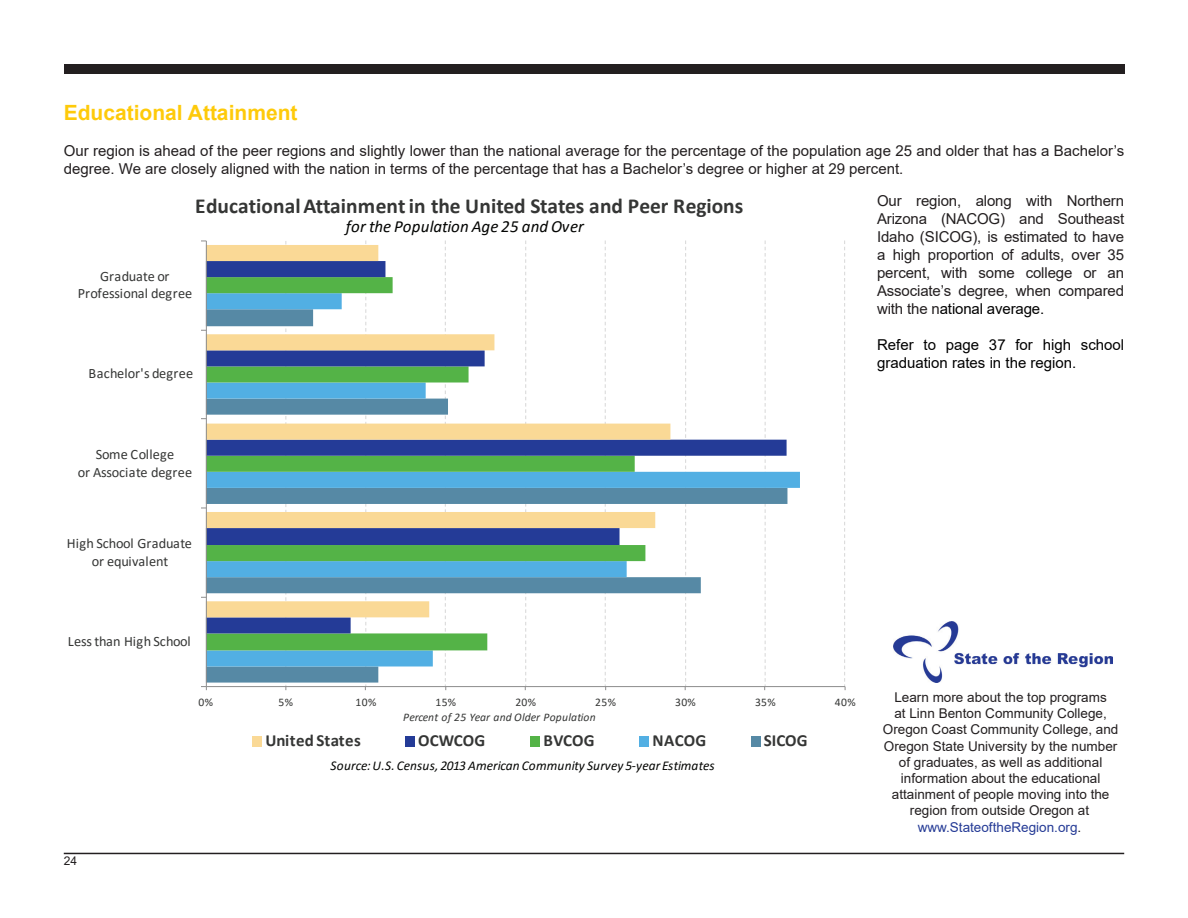
<style>
.page{position:relative;width:1188px;height:918px;background:#fff}
.page>*{position:absolute;margin:0;border:0;box-sizing:border-box;transform-origin:0 0}
.t1{font:700 21.45px "Calibri";letter-spacing:.005em;color:#353635}
.t2{font:700 21px "Arial";color:#feca0a}
.t3{font:700 16.95px "Calibri";letter-spacing:.01em;color:#353635}
.t4{font:italic 16.95px "Calibri";letter-spacing:.01em;color:#040503}
.t5{font:15px/18px "Arial";color:#231f20}
.t6{font:15px/18px "Arial";color:#000}
.t7{font:14.25px/17.9px "Calibri";color:#353635;text-align:center}
.t8{font:13.5px/16.2px "Arial";color:#231f20;text-align:center}
.t9{font:italic 13.35px "Calibri";letter-spacing:.01em;color:#040503}
.t10{font:12px "Arial";color:#231f20}
.t11{font:italic 11.55px "Calibri";letter-spacing:.025em;color:#353635}
.t12{font:11.55px "Calibri";letter-spacing:.03em;color:#353635}
.s1{color:#000}
.s2{color:#253b96}
</style>
<div class="page">
<img style="left:894px;top:621px;width:218px;height:61px">
<div style="left:64px;top:64px;width:1060px;height:10px;background:#231f20"></div>
<hr style="left:64px;top:853px;width:1060px;height:1px;background:#231f20">
<svg style="left:201px;top:240px;width:645px;height:507px"></svg>
<h2 class="t2" style="left:64px;top:98px;width:235px">Educational Attainment</h2>
<p class="t5" style="left:64px;top:142px;width:1062px">Our region is ahead of the peer regions and slightly lower than the national average for the percentage of the population age 25 and older that has a Bachelor’s degree. We are closely aligned with the nation in terms of the percentage that has a Bachelor’s degree or higher at 29 percent.</p>
<p class="t5" style="left:877px;top:192px;width:249px;text-align:justify">Our region, along with Northern Arizona (NACOG) and Southeast Idaho (SICOG), is estimated to have a high proportion of adults, over 35 percent, with some college or an Associate’s degree, when compared with the n<span class="s1">ational average.</span></p>
<p class="t6" style="left:877px;top:336px;width:249px">Refer to page 37 for high school graduation rates in the region.</p>
<h1 class="t1" style="left:195px;top:191px;width:550px">Educational Attainment in the United States and Peer Regions</h1>
<p class="t4" style="left:346px;top:215px;width:240px">for the Population Age 25 and Over</p>
<p class="t7" style="left:78px;top:266px;width:116px">Graduate or<br>Professional degree</p>
<p class="t7" style="left:89px;top:364px;width:106px">Bachelor's degree</p>
<p class="t7" style="left:78px;top:445px;width:116px">Some College<br>or Associate degree</p>
<p class="t7" style="left:67px;top:534px;width:127px">High School Graduate or equivalent</p>
<p class="t7" style="left:68px;top:632px;width:124px">Less than High School</p>
<p class="t12" style="left:199px;top:694px;width:16px">0%</p>
<p class="t12" style="left:278px;top:694px;width:16px">5%</p>
<p class="t12" style="left:356px;top:694px;width:22px">10%</p>
<p class="t12" style="left:435px;top:694px;width:22px">15%</p>
<p class="t12" style="left:515px;top:694px;width:22px">20%</p>
<p class="t12" style="left:595px;top:694px;width:22px">25%</p>
<p class="t12" style="left:675px;top:694px;width:22px">30%</p>
<p class="t12" style="left:755px;top:694px;width:22px">35%</p>
<p class="t12" style="left:835px;top:694px;width:22px">40%</p>
<p class="t11" style="left:403px;top:710px;width:194px">Percent of 25 Year and Older Population</p>
<p class="t3" style="left:266px;top:728px;width:97px">United States</p>
<p class="t3" style="left:418px;top:728px;width:69px">OCWCOG</p>
<p class="t3" style="left:544px;top:728px;width:53px">BVCOG</p>
<p class="t3" style="left:653px;top:728px;width:55px">NACOG</p>
<p class="t3" style="left:764px;top:728px;width:45px">SICOG</p>
<p class="t9" style="left:331px;top:756px;width:385px">Source: U.S. Census, 2013 American Community Survey 5-year Estimates</p>
<p class="t10" style="left:64px;top:852px;width:15px">24</p>
<p class="t8" style="left:883px;top:689px;width:237px">Learn more about the top programs<br>at Linn Benton Community College, Oregon Coast Community College, and Oregon State University by the number of graduates, as well as additional information about the educational attainment of people moving into the region from outside Oregon at <span class="s2">www.StateoftheRegion.org</span>.</p>
</div>
